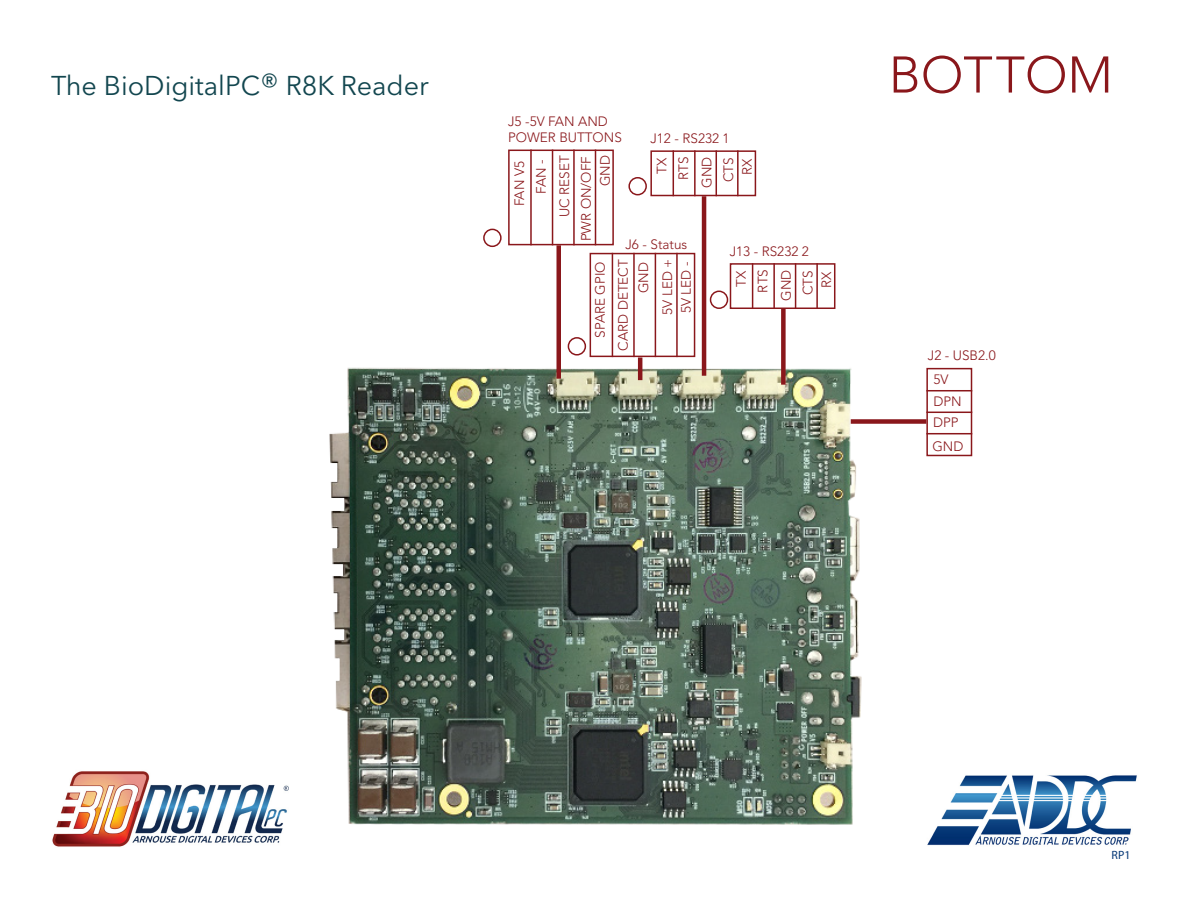
<style>
.page{position:relative;width:1188px;height:918px;background:#fff}
.page>*{position:absolute;margin:0;border:0;box-sizing:border-box;transform-origin:0 0}
.t1{font:300 51px "Avenir LT Std";color:#8a171b}
.t2{font:27px "Avenir Next LT Pro";color:#12464f}
.t3{font:300 13.5px/16.2px "Avenir LT Std";color:#8a171b}
.t4{font:12px "Myriad Pro";color:#063877}
.s1{font-size:31.5px}
</style>
<div class="page">
<img style="left:927px;top:775px;width:210px;height:71px">
<img style="left:52px;top:771px;width:237px;height:76px">
<div style="left:508px;top:150px;width:106px;height:95px;border:2px solid #8a171b"></div>
<hr style="left:530px;top:150px;width:2px;height:95px;background:#8a171b">
<hr style="left:552px;top:150px;width:1px;height:95px;background:#8a171b">
<hr style="left:573px;top:150px;width:2px;height:95px;background:#8a171b">
<hr style="left:595px;top:150px;width:1px;height:95px;background:#8a171b">
<img style="left:329px;top:350px;width:533px;height:475px">
<hr style="left:638px;top:357px;width:4px;height:23px;background:#8a171b">
<div style="left:590px;top:253px;width:105px;height:104px;border:2px solid #8a171b"></div>
<hr style="left:612px;top:253px;width:1px;height:104px;background:#8a171b">
<hr style="left:633px;top:253px;width:2px;height:104px;background:#8a171b">
<hr style="left:655px;top:253px;width:1px;height:104px;background:#8a171b">
<hr style="left:676px;top:253px;width:2px;height:104px;background:#8a171b">
<div style="left:483px;top:229px;width:19px;height:18px;border:2px solid #8a171b;border-radius:50%"></div>
<div style="left:568px;top:337px;width:18px;height:19px;border:2px solid #8a171b;border-radius:50%"></div>
<hr style="left:702px;top:196px;width:4px;height:180px;background:#8a171b">
<div style="left:650px;top:150px;width:106px;height:46px;border:2px solid #8a171b"></div>
<hr style="left:673px;top:150px;width:1px;height:46px;background:#8a171b">
<hr style="left:694px;top:150px;width:2px;height:46px;background:#8a171b">
<hr style="left:716px;top:150px;width:1px;height:46px;background:#8a171b">
<hr style="left:737px;top:150px;width:2px;height:46px;background:#8a171b">
<div style="left:628px;top:177px;width:19px;height:18px;border:2px solid #8a171b;border-radius:50%"></div>
<div style="left:556px;top:245px;width:5px;height:134px;background:#8a171b"></div>
<div style="left:781px;top:309px;width:5px;height:76px;background:#8a171b"></div>
<div style="left:730px;top:263px;width:105px;height:46px;border:2px solid #8a171b"></div>
<hr style="left:752px;top:263px;width:1px;height:46px;background:#8a171b">
<hr style="left:773px;top:263px;width:2px;height:46px;background:#8a171b">
<hr style="left:795px;top:263px;width:1px;height:46px;background:#8a171b">
<hr style="left:816px;top:263px;width:2px;height:46px;background:#8a171b">
<div style="left:710px;top:291px;width:18px;height:18px;border:2px solid #8a171b;border-radius:50%"></div>
<div style="left:851px;top:419px;width:75px;height:5px;background:#8a171b"></div>
<div style="left:926px;top:368px;width:46px;height:88px;border:2px solid #8a171b"></div>
<hr style="left:926px;top:390px;width:46px;height:1px;background:#8a171b">
<hr style="left:926px;top:412px;width:46px;height:1px;background:#8a171b">
<hr style="left:926px;top:433px;width:46px;height:1px;background:#8a171b">
<p class="t2" style="left:51px;top:69px;width:379px">The BioDigitalPC<span class="s1">®</span> R8K Reader</p>
<p class="t3" style="left:508px;top:113px;width:115px">J5 -5V FAN AND<br>POWER BUTTONS</p>
<p class="t3" style="left:512px;top:206px;width:47px;rotate:-90deg">FAN V5</p>
<p class="t3" style="left:557px;top:217px;width:63px;rotate:-90deg">UC RESET</p>
<p class="t3" style="left:578px;top:241px;width:87px;rotate:-90deg">PWR ON/OFF</p>
<p class="t3" style="left:597px;top:186px;width:33px;rotate:-90deg">GND</p>
<p class="t3" style="left:650px;top:130px;width:81px">J12 - RS232 1</p>
<p class="t3" style="left:654px;top:174px;width:17px;rotate:-90deg">TX</p>
<p class="t3" style="left:699px;top:188px;width:33px;rotate:-90deg">GND</p>
<p class="t3" style="left:720px;top:182px;width:26px;rotate:-90deg">CTS</p>
<p class="t3" style="left:739px;top:175px;width:18px;rotate:-90deg">RX</p>
<p class="t3" style="left:676px;top:180px;width:25px;rotate:-90deg">RTS</p>
<p class="t3" style="left:533px;top:194px;width:36px;rotate:-90deg">FAN -</p>
<p class="t3" style="left:625px;top:236px;width:63px">J6 - Status</p>
<p class="t3" style="left:730px;top:243px;width:81px">J13 - RS232 2</p>
<p class="t3" style="left:733px;top:287px;width:17px;rotate:-90deg">TX</p>
<p class="t3" style="left:778px;top:301px;width:33px;rotate:-90deg">GND</p>
<p class="t3" style="left:800px;top:295px;width:26px;rotate:-90deg">CTS</p>
<p class="t3" style="left:819px;top:288px;width:18px;rotate:-90deg">RX</p>
<p class="t3" style="left:615px;top:351px;width:93px;rotate:-90deg">CARD DETECT</p>
<p class="t3" style="left:678px;top:313px;width:53px;rotate:-90deg">5V LED -</p>
<p class="t3" style="left:592px;top:338px;width:78px;rotate:-90deg">SPARE GPIO</p>
<p class="t3" style="left:635px;top:293px;width:33px;rotate:-90deg">GND</p>
<p class="t3" style="left:660px;top:315px;width:57px;rotate:-90deg">5V LED +</p>
<p class="t3" style="left:755px;top:293px;width:25px;rotate:-90deg">RTS</p>
<p class="t1" style="left:889px;top:45px;width:226px">BOTTOM</p>
<p class="t3" style="left:928px;top:347px;width:69px">J2 - USB2.0</p>
<p class="t3" style="left:933px;top:371px;width:17px">5V</p>
<p class="t3" style="left:933px;top:393px;width:30px">DPN</p>
<p class="t3" style="left:933px;top:414px;width:27px">DPP</p>
<p class="t3" style="left:932px;top:438px;width:33px">GND</p>
<p class="t4" style="left:1112px;top:847px;width:20px">RP1</p>
</div>
